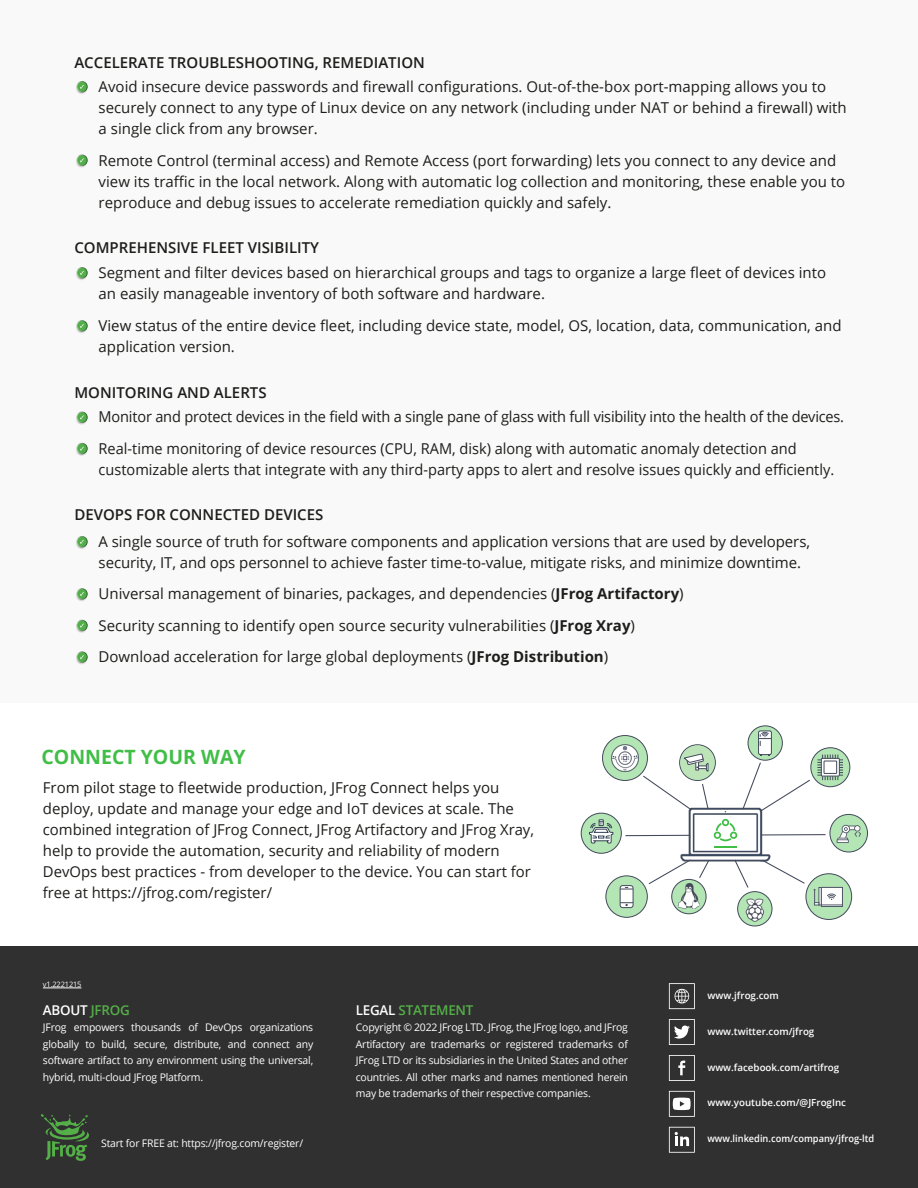
<style>
.page{position:relative;width:918px;height:1188px;background:#fff}
.page>*{position:absolute;margin:0;border:0;box-sizing:border-box;transform-origin:0 0}
.t1{font:700 19.65px "Open Sans";color:#40be46}
.t2{font:15px/21px "Open Sans";color:#1d1d1b}
.t3{font:600 15px "Open Sans";color:#1d1d1b}
.t4{font:600 13.5px "Open Sans";letter-spacing:-.02em;color:#54af48}
.t5{font:600 13.5px "Open Sans";letter-spacing:-.02em;color:#fff}
.t6{font:10.5px/16.5px "Open Sans";letter-spacing:-.02em;color:#fff;text-align:justify}
.t7{font:600 9.75px "Open Sans";color:#fff}
.t8{font:600 9.75px "Open Sans";color:#fff;scale:.95 1}
.t9{font:7.5px "Open Sans";letter-spacing:-.02em;color:#fff}
.s1{font-weight:700}
.s2{color:#54af48}
.s3{color:#fff}
</style>
<div class="page">
<div style="left:0;top:0;width:918px;height:703px;background:#f9f9f9"></div>
<img style="left:677px;top:807px;width:94px;height:55px">
<div style="left:603px;top:736px;width:44px;height:44px;background:#b3e5b5;border-radius:50%"></div>
<div style="left:602px;top:735px;width:46px;height:46px;border:1px solid #444a5c;border-radius:50%"></div>
<div style="left:679px;top:744px;width:37px;height:37px;border:1px solid #444a5c;border-radius:50%"></div>
<div style="left:748px;top:726px;width:34px;height:34px;background:#b3e5b5;border-radius:50%"></div>
<div style="left:748px;top:725px;width:35px;height:36px;border:1px solid #444a5c;border-radius:50%"></div>
<svg style="left:811px;top:748px;width:39px;height:39px"></svg>
<div style="left:810px;top:747px;width:40px;height:40px;border:1px solid #444a5c;border-radius:50%"></div>
<div style="left:830px;top:814px;width:38px;height:38px;background:#b3e5b5;border-radius:50%"></div>
<div style="left:830px;top:814px;width:38px;height:38px;border:1px solid #444a5c;border-radius:50%"></div>
<div style="left:806px;top:874px;width:46px;height:45px;background:#b3e5b5;border-radius:50%"></div>
<div style="left:806px;top:873px;width:46px;height:47px;border:1px solid #444a5c;border-radius:50%"></div>
<svg style="left:738px;top:892px;width:34px;height:34px"></svg>
<div style="left:737px;top:891px;width:35px;height:35px;border:1px solid #444a5c;border-radius:50%"></div>
<svg style="left:672px;top:879px;width:34px;height:35px"></svg>
<div style="left:671px;top:879px;width:36px;height:35px;border:1px solid #444a5c;border-radius:50%"></div>
<div style="left:606px;top:876px;width:41px;height:41px;background:#b3e5b5;border-radius:50%"></div>
<div style="left:605px;top:875px;width:43px;height:43px;border:1px solid #444a5c;border-radius:50%"></div>
<div style="left:581px;top:813px;width:40px;height:40px;background:#b3e5b5;border-radius:50%"></div>
<div style="left:581px;top:813px;width:41px;height:41px;border:1px solid #444a5c;border-radius:50%"></div>
<hr style="left:761px;top:834px;width:65px;height:2px;background:#444a5c">
<hr style="left:625px;top:835px;width:65px;height:1px;background:#444a5c">
<svg style="left:648px;top:858px;width:44px;height:27px"></svg>
<svg style="left:698px;top:859px;width:12px;height:19px"></svg>
<svg style="left:733px;top:858px;width:16px;height:30px"></svg>
<svg style="left:761px;top:859px;width:44px;height:25px"></svg>
<div style="left:620px;top:886px;width:13px;height:22px;background:#fff;border-radius:3px"></div>
<div style="left:620px;top:885px;width:13px;height:23px;border:1px solid #444a5c;border-radius:3px"></div>
<svg style="left:620px;top:902px;width:13px;height:4px"></svg>
<svg style="left:620px;top:887px;width:13px;height:3px"></svg>
<svg style="left:817px;top:755px;width:26px;height:25px"></svg>
<div style="left:680px;top:745px;width:35px;height:35px;background:#bde4b9;border-radius:50%"></div>
<svg style="left:645px;top:753px;width:64px;height:58px"></svg>
<svg style="left:837px;top:825px;width:24px;height:18px"></svg>
<svg style="left:819px;top:887px;width:2px;height:18px"></svg>
<svg style="left:821px;top:905px;width:22px;height:2px"></svg>
<div style="left:821px;top:887px;width:22px;height:18px;background:#fff;border:1px solid #515868"></div>
<svg style="left:814px;top:889px;width:5px;height:16px"></svg>
<svg style="left:827px;top:893px;width:9px;height:7px"></svg>
<svg style="left:714px;top:819px;width:23px;height:28px"></svg>
<div style="left:759px;top:731px;width:12px;height:24px;background:#fff;border-radius:2px"></div>
<div style="left:758px;top:731px;width:14px;height:24px;border:1px solid #444a5c;border-radius:2px"></div>
<svg style="left:742px;top:755px;width:69px;height:58px"></svg>
<svg style="left:759px;top:732px;width:12px;height:14px"></svg>
<img style="left:679px;top:884px;width:20px;height:25px">
<img style="left:741px;top:895px;width:28px;height:28px">
<img style="left:605px;top:738px;width:40px;height:40px">
<svg style="left:589px;top:819px;width:25px;height:25px"></svg>
<div style="left:76px;top:267px;width:12px;height:11px;border:1px solid #fff;border-radius:50%"></div>
<svg style="left:76px;top:268px;width:12px;height:12px"></svg>
<div style="left:76px;top:320px;width:12px;height:12px;border:1px solid #fff;border-radius:50%"></div>
<svg style="left:76px;top:321px;width:12px;height:12px"></svg>
<svg style="left:76px;top:412px;width:12px;height:13px"></svg>
<div style="left:76px;top:443px;width:12px;height:11px;border:1px solid #fff;border-radius:50%"></div>
<svg style="left:76px;top:444px;width:12px;height:12px"></svg>
<div style="left:76px;top:536px;width:12px;height:11px;border:1px solid #fff;border-radius:50%"></div>
<svg style="left:76px;top:537px;width:12px;height:12px"></svg>
<div style="left:76px;top:588px;width:12px;height:12px;border:1px solid #fff;border-radius:50%"></div>
<svg style="left:76px;top:589px;width:12px;height:12px"></svg>
<svg style="left:76px;top:620px;width:12px;height:13px"></svg>
<div style="left:76px;top:651px;width:12px;height:12px;border:1px solid #fff;border-radius:50%"></div>
<svg style="left:76px;top:652px;width:12px;height:13px"></svg>
<div style="left:76px;top:81px;width:12px;height:11px;border:1px solid #fff;border-radius:50%"></div>
<svg style="left:76px;top:82px;width:12px;height:12px"></svg>
<svg style="left:76px;top:155px;width:12px;height:13px"></svg>
<div style="left:0;top:947px;width:918px;height:241px;background:#303030"></div>
<svg style="left:40px;top:1114px;width:49px;height:47px"></svg>
<svg style="left:669px;top:983px;width:26px;height:26px"></svg>
<svg style="left:669px;top:1019px;width:26px;height:26px"></svg>
<svg style="left:669px;top:1055px;width:26px;height:26px"></svg>
<svg style="left:669px;top:1127px;width:26px;height:26px"></svg>
<hr style="left:43px;top:988px;width:38px;height:1px;background:#fff">
<svg style="left:669px;top:1091px;width:26px;height:26px"></svg>
<p class="t3" style="left:74px;top:52px;width:352px">ACCELERATE TROUBLESHOOTING, REMEDIATION</p>
<p class="t2" style="left:99px;top:76px;width:750px">Avoid insecure device passwords and firewall configurations. Out-of-the-box port-mapping allows you to securely connect to any type of Linux device on any network (including under NAT or behind a firewall) with a single click from any browser.</p>
<p class="t2" style="left:99px;top:150px;width:748px">Remote Control (terminal access) and Remote Access (port forwarding) lets you connect to any device and view its traffic in the local network. Along with automatic log collection and monitoring, these enable you to reproduce and debug issues to accelerate remediation quickly and safely.</p>
<p class="t3" style="left:74px;top:237px;width:246px">COMPREHENSIVE FLEET VISIBILITY</p>
<p class="t2" style="left:99px;top:262px;width:729px">Segment and filter devices based on hierarchical groups and tags to organize a large fleet of devices into an easily manageable inventory of both software and hardware.</p>
<p class="t2" style="left:99px;top:314px;width:744px">View status of the entire device fleet, including device state, model, OS, location, data, communication, and application version.</p>
<p class="t3" style="left:74px;top:382px;width:194px">MONITORING AND ALERTS</p>
<p class="t2" style="left:99px;top:401px;width:747px;line-height:31.5px">Monitor and protect devices in the field with a single pane of glass with full visibility into the health of the devices.<br>Real-time monitoring of device resources (CPU, RAM, disk) along with automatic anomaly detection and</p>
<p class="t2" style="left:99px;top:459px;width:737px">customizable alerts that integrate with any third-party apps to alert and resolve issues quickly and efficiently.</p>
<p class="t3" style="left:74px;top:504px;width:251px">DEVOPS FOR CONNECTED DEVICES</p>
<p class="t2" style="left:99px;top:530px;width:713px">A single source of truth for software components and application versions that are used by developers, security, IT, and ops personnel to achieve faster time-to-value, mitigate risks, and minimize downtime.</p>
<p class="t2" style="left:99px;top:578px;width:587px;line-height:31.5px">Universal management of binaries, packages, and dependencies (<span class="s1">JFrog Artifactory</span>)<br>Security scanning to identify open source security vulnerabilities (<span class="s1">JFrog Xray</span>)<br>Download acceleration for large global deployments (<span class="s1">JFrog Distribution</span>)</p>
<h1 class="t1" style="left:41px;top:743px;width:206px">CONNECT YOUR WAY</h1>
<p class="t2" style="left:43px;top:777px;width:493px">From pilot stage to fleetwide production, JFrog Connect helps you deploy, update and manage your edge and IoT devices at scale. The combined integration of JFrog Connect, JFrog Artifactory and JFrog Xray, help to provide the automation, security and reliability of modern DevOps best practices - from developer to the device. You can start for free at https://jfrog.com/register/</p>
<p class="t9" style="left:43px;top:979px;width:40px">v1.2221215</p>
<p class="t5" style="left:43px;top:1001px;width:88px">ABOUT <span class="s2">JFROG</span></p>
<p class="t6" style="left:43px;top:1019px;width:272px">JFrog empowers thousands of DevOps organizations globally to build, secure, distribute, and connect any software artifact to any environment using the universal, hybrid, multi-cloud JFrog Platform.</p>
<p class="t6" style="left:101px;top:1135px;width:204px">Start for FREE at: https://jfrog.com/register/</p>
<p class="t4" style="left:356px;top:1001px;width:119px"><span class="s3">LEGAL</span> STATEMENT</p>
<p class="t6" style="left:356px;top:1019px;width:274px">Copyright © 2022 JFrog LTD. JFrog, the JFrog logo, and JFrog Artifactory are trademarks or registered trademarks of JFrog LTD or its subsidiaries in the United States and other countries. All other marks and names mentioned herein may be trademarks of their respective companies.</p>
<p class="t7" style="left:708px;top:988px;width:73px">www.jfrog.com</p>
<p class="t7" style="left:707px;top:1024px;width:109px">www.twitter.com/jfrog</p>
<p class="t7" style="left:707px;top:1060px;width:133px">www.facebook.com/artifrog</p>
<p class="t7" style="left:707px;top:1096px;width:140px">www.youtube.com/@JFrogInc</p>
<p class="t8" style="left:707px;top:1132px;width:177px">www.linkedin.com/company/jfrog-ltd</p>
</div>
